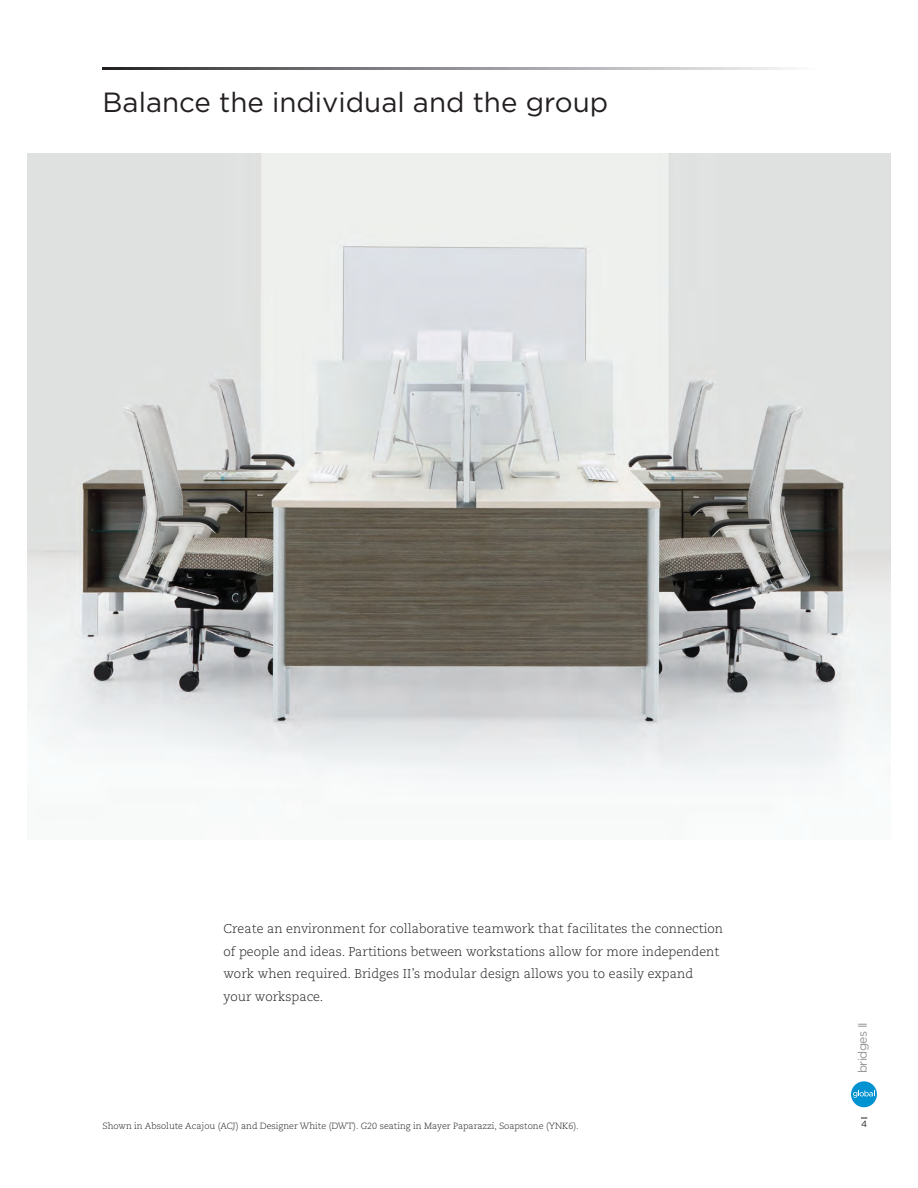
<style>
.page{position:relative;width:918px;height:1188px;background:#fff}
.page>*{position:absolute;margin:0;border:0;box-sizing:border-box;transform-origin:0 0}
.t1{font:27.75px "Gotham";color:#231f20}
.New_bullet{font:300 12.75px/22.5px "Caecilia LT Std";color:#231f20}
.t2{font:12.3px "Gotham";letter-spacing:-.05em;color:#939598}
.t3{font:300 9px "Caecilia LT Std";color:#231f20}
.t4{font:9px "Gotham";color:#231f20}
</style>
<div class="page">
<div style="left:851px;top:1081px;width:26px;height:26px;background:#0092d1;border-radius:50%"></div>
<svg style="left:853px;top:1090px;width:22px;height:8px"></svg>
<svg style="left:103px;top:68px;width:688px;height:1px"></svg>
<img style="left:27px;top:153px;width:864px;height:630px">
<p class="t1" style="left:103px;top:85px;width:507px">Balance the individual and the group</p>
<p class="New_bullet" style="left:224px;top:918px;width:501px">Create an environment for collaborative teamwork that facilitates the connection of people and ideas. Partitions between workstations allow for more independent work when required. Bridges II’s modular design allows you to easily expand your workspace.</p>
<p class="t2" style="left:854px;top:1073px;width:53px;rotate:-90deg">bridges II</p>
<p class="t3" style="left:103px;top:1120px;width:478px">Shown in Absolute Acajou (ACJ) and Designer White (DWT). G20 seating in Mayer Paparazzi, Soapstone (YNK6).</p>
<p class="t4" style="left:861px;top:1119px;width:8px">4</p>
</div>
